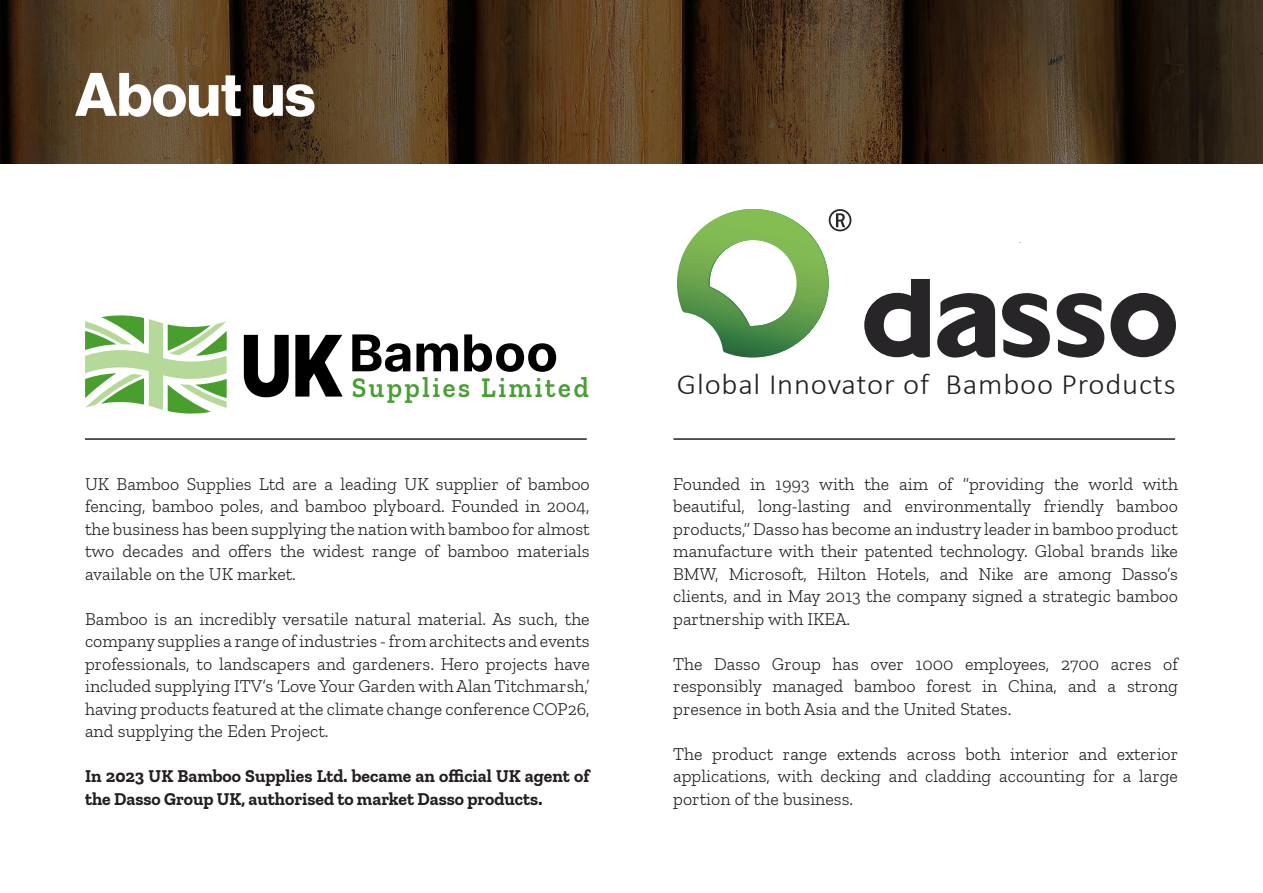
<style>
.page{position:relative;width:1263px;height:893px;background:#fff}
.page>*{position:absolute;margin:0;border:0;box-sizing:border-box;transform-origin:0 0}
.t1{font:900 84.9px "Inter";color:#000;scale:.84 1}
.t2{font:60px "N Haas Grotesk DS Pro 75 Bd";color:#fff}
.t3{font:700 50.7px "Inter";color:#000}
.t4{font:300 29.55px "Calibri";letter-spacing:.025em;color:#241f1f;scale:1.04 1}
.t5{font:600 28.95px "Zilla Slab";letter-spacing:.1em;color:#489e35;scale:.92 1}
.t6{font:300 18px/22.5px "Zilla Slab";color:#241f1f;text-align:justify}
.t7{font:700 18px/22.5px "Zilla Slab";color:#241f1f}
</style>
<div class="page">
<hr style="left:85px;top:438px;width:502px;height:2px;background:#241f1f">
<hr style="left:673px;top:438px;width:502px;height:2px;background:#241f1f">
<img style="left:0;top:0;width:1263px;height:164px">
<svg style="left:937px;top:293px;width:58px;height:65px"></svg>
<svg style="left:1002px;top:293px;width:48px;height:65px"></svg>
<svg style="left:1057px;top:293px;width:47px;height:65px"></svg>
<svg style="left:864px;top:279px;width:66px;height:79px"></svg>
<svg style="left:1110px;top:293px;width:66px;height:64px"></svg>
<svg style="left:677px;top:209px;width:174px;height:149px"></svg>
<svg style="left:85px;top:315px;width:142px;height:99px"></svg>
<h2 class="t2" style="left:75px;top:60px;width:242px">About us</h2>
<h1 class="t1" style="left:240px;top:304px;width:124px">UK</h1>
<h3 class="t3" style="left:349px;top:316px;width:211px">Bamboo</h3>
<h3 class="t5" style="left:352px;top:371px;width:259px">Supplies Limited</h3>
<p class="t6" style="left:85px;top:472px;width:506px">UK Bamboo Supplies Ltd are a leading UK supplier of bamboo fencing, bamboo poles, and bamboo plyboard. Founded in 2004, the business has been supplying the nation with bamboo for almost two decades and offers the widest range of bamboo materials available on the UK market.</p>
<p class="t6" style="left:85px;top:607px;width:506px">Bamboo is an incredibly versatile natural material. As such, the company supplies a range of industries - from architects and events professionals, to landscapers and gardeners. Hero projects have included supplying ITV’s ‘Love Your Garden with Alan Titchmarsh,’ having products featured at the climate change conference COP26, and supplying the Eden Project.</p>
<p class="t7" style="left:85px;top:765px;width:506px">In 2023 UK Bamboo Supplies Ltd. became an official UK agent of the Dasso Group UK, authorised to market Dasso products.</p>
<h3 class="t4" style="left:677px;top:366px;width:481px">Global Innovator of Bamboo Products</h3>
<p class="t6" style="left:673px;top:472px;width:506px">Founded in 1993 with the aim of “providing the world with beautiful, long-lasting and environmentally friendly bamboo products,” Dasso has become an industry leader in bamboo product manufacture with their patented technology. Global brands like BMW, Microsoft, Hilton Hotels, and Nike are among Dasso’s clients, and in May 2013 the company signed a strategic bamboo partnership with IKEA.</p>
<p class="t6" style="left:673px;top:652px;width:506px">The Dasso Group has over 1000 employees, 2700 acres of responsibly managed bamboo forest in China, and a strong presence in both Asia and the United States.</p>
<p class="t6" style="left:673px;top:742px;width:506px">The product range extends across both interior and exterior applications, with decking and cladding accounting for a large portion of the business.</p>
</div>
